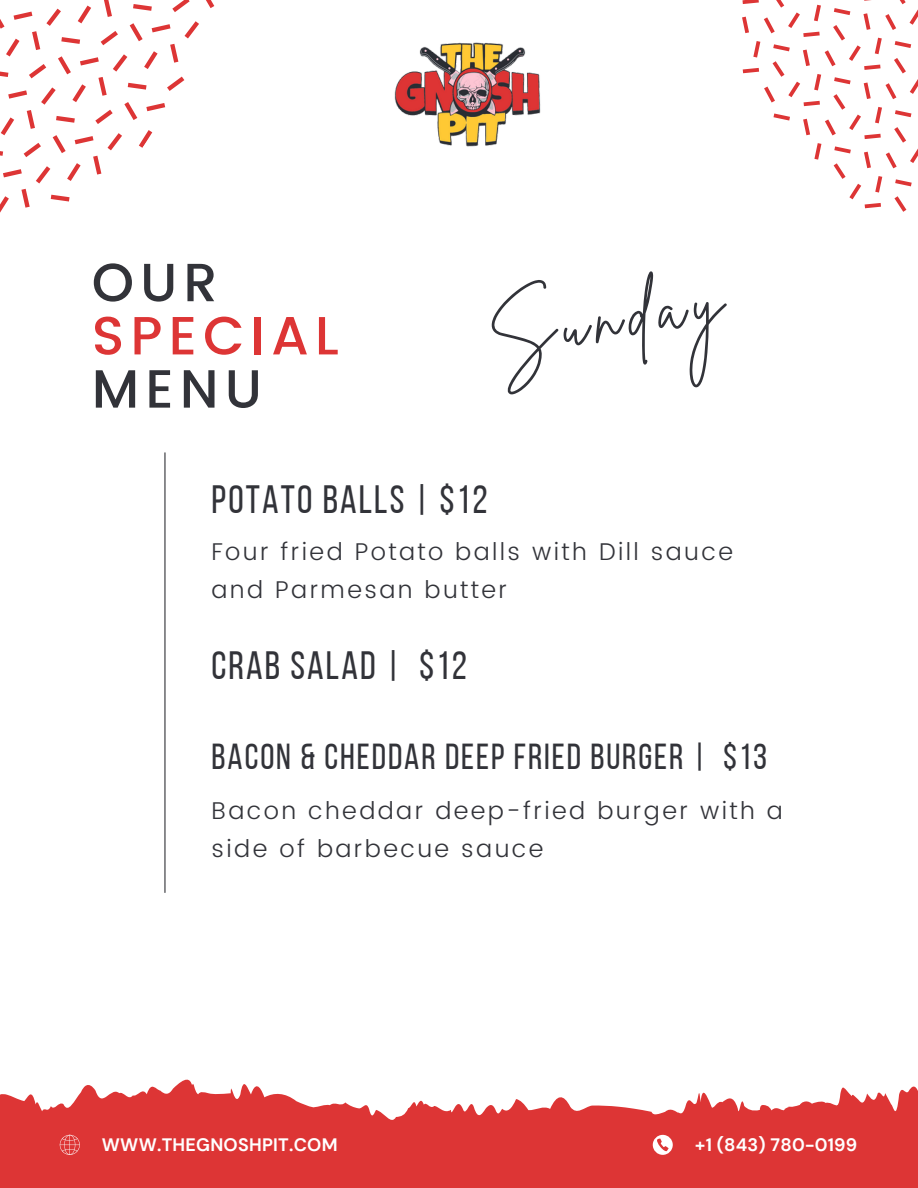
<style>
.page{position:relative;width:918px;height:1188px;background:#fff}
.page>*{position:absolute;margin:0;border:0;box-sizing:border-box;transform-origin:0 0}
.t1{font:70.05px "Brittany Signature";color:#323339}
.t2{font:500 53.7px/53.2px "Poppins";letter-spacing:.115em;color:#323339}
.t3{font:39.45px "Bebas Neue";letter-spacing:.055em;color:#323339}
.t4{font:36.15px "Bebas Neue";letter-spacing:.055em;color:#323339}
.t5{font:300 24.3px/37.7px "Poppins";letter-spacing:.1em;color:#323339}
.t6{font:700 18px "DM Sans";letter-spacing:.015em;color:#fff}
.s1{color:#dd3535}
</style>
<div class="page">
<img style="left:394px;top:42px;width:147px;height:105px">
<svg style="left:0;top:1088px;width:918px;height:100px;background:#e15151"></svg>
<svg style="left:653px;top:1135px;width:20px;height:20px"></svg>
<svg style="left:0;top:0;width:215px;height:213px"></svg>
<svg style="left:742px;top:0;width:176px;height:212px"></svg>
<svg style="left:60px;top:1135px;width:20px;height:20px"></svg>
<hr style="left:164px;top:453px;width:2px;height:439px;background:#323339">
<h1 class="t2" style="left:92px;top:256px;width:248px">OUR<br><span class="s1">SPECIAL<br></span>MENU</h1>
<h2 class="t1" style="left:482px;top:290px;width:237px;rotate:-9deg">Sunday</h2>
<h3 class="t3" style="left:212px;top:483px;width:278px">POTATO BALLS | $12</h3>
<h5 class="t5" style="left:212px;top:533px;width:523px">Four fried Potato balls with Dill sauce and Parmesan butter</h5>
<h3 class="t3" style="left:211px;top:650px;width:257px">CRAB SALAD | $12</h3>
<h4 class="t4" style="left:212px;top:742px;width:557px">BACON &amp; CHEDDAR DEEP FRIED BURGER | $13</h4>
<h5 class="t5" style="left:212px;top:792px;width:573px">Bacon cheddar deep-fried burger with a side of barbecue sauce</h5>
<p class="t6" style="left:102px;top:1133px;width:237px">WWW.THEGNOSHPIT.COM</p>
<p class="t6" style="left:695px;top:1133px;width:164px">+1 (843) 780-0199</p>
</div>
